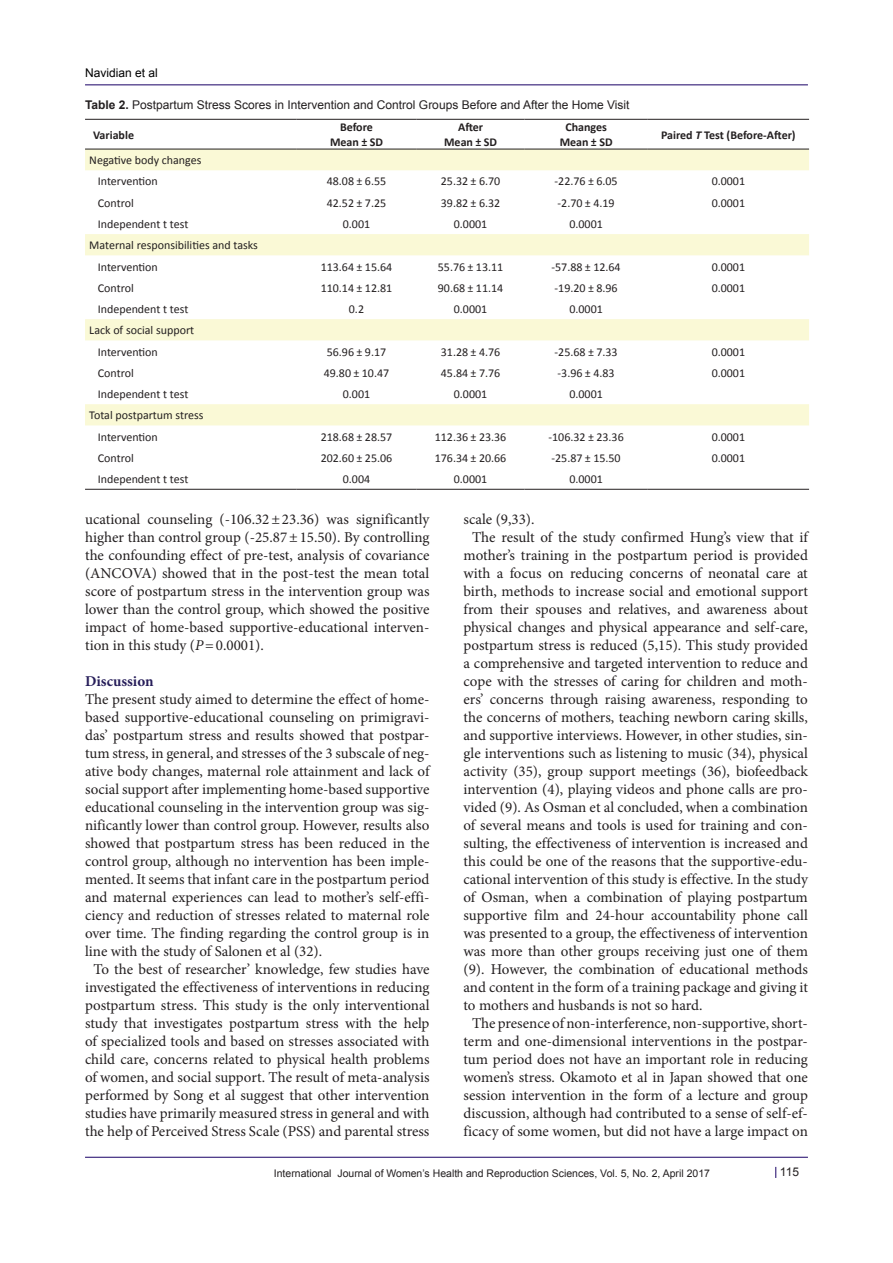
<style>
.page{position:relative;width:893px;height:1263px;background:#fff}
.page>*{position:absolute;margin:0;border:0;box-sizing:border-box;transform-origin:0 0}
.t1{font:15px/18px "Minion Pro";letter-spacing:-.005em;color:#231f20;text-align:justify}
.t2{font:700 15px "Minion Pro";color:#271e5a}
.t3{font:12px "Calibri";color:#231f20}
.t4{font:12px "Arial";color:#231f20}
.t5{font:700 12px/15px "Calibri";color:#231f20;text-align:center}
.t6{font:12px "Arial";color:#000001}
.t7{font:10.5px "Arial";color:#231f20}
.s1{font-weight:700}
.s2{font-style:italic}
</style>
<div class="page">
<hr style="left:85px;top:85px;width:723px;height:1px;background:#190066">
<hr style="left:85px;top:1157px;width:723px;height:1px;background:#190066">
<svg style="left:85px;top:150px;width:724px;height:275px"></svg>
<hr style="left:85px;top:119px;width:211px;height:1px;background:#231f20">
<hr style="left:296px;top:119px;width:121px;height:1px;background:#231f20">
<hr style="left:417px;top:119px;width:107px;height:1px;background:#231f20">
<hr style="left:524px;top:119px;width:124px;height:1px;background:#231f20">
<hr style="left:648px;top:119px;width:161px;height:1px;background:#231f20">
<hr style="left:85px;top:149px;width:211px;height:1px;background:#231f20">
<hr style="left:296px;top:149px;width:121px;height:1px;background:#231f20">
<hr style="left:417px;top:149px;width:107px;height:1px;background:#231f20">
<hr style="left:524px;top:149px;width:124px;height:1px;background:#231f20">
<hr style="left:648px;top:149px;width:161px;height:1px;background:#231f20">
<hr style="left:85px;top:489px;width:211px;height:1px;background:#231f20">
<hr style="left:296px;top:489px;width:121px;height:1px;background:#231f20">
<hr style="left:417px;top:489px;width:107px;height:1px;background:#231f20">
<hr style="left:524px;top:489px;width:124px;height:1px;background:#231f20">
<hr style="left:648px;top:489px;width:161px;height:1px;background:#231f20">
<p class="t6" style="left:85px;top:65px;width:74px">Navidian et al</p>
<p class="t4" style="left:85px;top:97px;width:546px"><span class="s1">Table 2.</span> Postpartum Stress Scores in Intervention and Control Groups Before and After the Home Visit</p>
<p class="t5" style="left:93px;top:127px;width:42px">Variable</p>
<p class="t5" style="left:330px;top:120px;width:54px">Before<br>Mean ± SD</p>
<p class="t5" style="left:444px;top:120px;width:54px">After<br>Mean ± SD</p>
<p class="t5" style="left:560px;top:120px;width:54px">Changes<br>Mean ± SD</p>
<p class="t5" style="left:661px;top:127px;width:136px">Paired <span class="s2">T</span> Test (Before-After)</p>
<p class="t3" style="left:89px;top:153px;width:114px">Negative body changes</p>
<p class="t3" style="left:98px;top:174px;width:62px">Intervention</p>
<p class="t3" style="left:327px;top:174px;width:61px">48.08 ± 6.55</p>
<p class="t3" style="left:441px;top:174px;width:61px">25.32 ± 6.70</p>
<p class="t3" style="left:555px;top:174px;width:65px">-22.76 ± 6.05</p>
<p class="t3" style="left:712px;top:174px;width:35px">0.0001</p>
<p class="t3" style="left:98px;top:195px;width:38px">Control</p>
<p class="t3" style="left:327px;top:195px;width:61px">42.52 ± 7.25</p>
<p class="t3" style="left:441px;top:195px;width:61px">39.82 ± 6.32</p>
<p class="t3" style="left:558px;top:195px;width:58px">-2.70 ± 4.19</p>
<p class="t3" style="left:712px;top:195px;width:35px">0.0001</p>
<p class="t3" style="left:98px;top:216px;width:92px">Independent t test</p>
<p class="t3" style="left:343px;top:216px;width:29px">0.001</p>
<p class="t3" style="left:454px;top:216px;width:35px">0.0001</p>
<p class="t3" style="left:569px;top:216px;width:35px">0.0001</p>
<p class="t3" style="left:89px;top:238px;width:170px">Maternal responsibilities and tasks</p>
<p class="t3" style="left:98px;top:259px;width:62px">Intervention</p>
<p class="t3" style="left:321px;top:259px;width:73px">113.64 ± 15.64</p>
<p class="t3" style="left:438px;top:259px;width:67px">55.76 ± 13.11</p>
<p class="t3" style="left:551px;top:259px;width:71px">-57.88 ± 12.64</p>
<p class="t3" style="left:712px;top:259px;width:35px">0.0001</p>
<p class="t3" style="left:98px;top:280px;width:38px">Control</p>
<p class="t3" style="left:321px;top:280px;width:73px">110.14 ± 12.81</p>
<p class="t3" style="left:438px;top:280px;width:67px">90.68 ± 11.14</p>
<p class="t3" style="left:555px;top:280px;width:65px">-19.20 ± 8.96</p>
<p class="t3" style="left:712px;top:280px;width:35px">0.0001</p>
<p class="t3" style="left:98px;top:301px;width:92px">Independent t test</p>
<p class="t3" style="left:349px;top:301px;width:17px">0.2</p>
<p class="t3" style="left:454px;top:301px;width:35px">0.0001</p>
<p class="t3" style="left:569px;top:301px;width:35px">0.0001</p>
<p class="t3" style="left:89px;top:323px;width:106px">Lack of social support</p>
<p class="t3" style="left:98px;top:344px;width:62px">Intervention</p>
<p class="t3" style="left:327px;top:344px;width:61px">56.96 ± 9.17</p>
<p class="t3" style="left:441px;top:344px;width:61px">31.28 ± 4.76</p>
<p class="t3" style="left:555px;top:344px;width:65px">-25.68 ± 7.33</p>
<p class="t3" style="left:712px;top:344px;width:35px">0.0001</p>
<p class="t3" style="left:98px;top:365px;width:38px">Control</p>
<p class="t3" style="left:324px;top:365px;width:67px">49.80 ± 10.47</p>
<p class="t3" style="left:441px;top:365px;width:61px">45.84 ± 7.76</p>
<p class="t3" style="left:558px;top:365px;width:58px">-3.96 ± 4.83</p>
<p class="t3" style="left:712px;top:365px;width:35px">0.0001</p>
<p class="t3" style="left:98px;top:386px;width:92px">Independent t test</p>
<p class="t3" style="left:343px;top:386px;width:29px">0.001</p>
<p class="t3" style="left:454px;top:386px;width:35px">0.0001</p>
<p class="t3" style="left:569px;top:386px;width:35px">0.0001</p>
<p class="t3" style="left:89px;top:408px;width:116px">Total postpartum stress</p>
<p class="t3" style="left:98px;top:429px;width:62px">Intervention</p>
<p class="t3" style="left:321px;top:429px;width:73px">218.68 ± 28.57</p>
<p class="t3" style="left:435px;top:429px;width:73px">112.36 ± 23.36</p>
<p class="t3" style="left:548px;top:429px;width:77px">-106.32 ± 23.36</p>
<p class="t3" style="left:712px;top:429px;width:35px">0.0001</p>
<p class="t3" style="left:98px;top:450px;width:38px">Control</p>
<p class="t3" style="left:321px;top:450px;width:73px">202.60 ± 25.06</p>
<p class="t3" style="left:435px;top:450px;width:73px">176.34 ± 20.66</p>
<p class="t3" style="left:551px;top:450px;width:71px">-25.87 ± 15.50</p>
<p class="t3" style="left:712px;top:450px;width:35px">0.0001</p>
<p class="t3" style="left:98px;top:471px;width:92px">Independent t test</p>
<p class="t3" style="left:343px;top:471px;width:29px">0.004</p>
<p class="t3" style="left:454px;top:471px;width:35px">0.0001</p>
<p class="t3" style="left:569px;top:471px;width:35px">0.0001</p>
<p class="t1" style="left:85px;top:511px;width:346px">ucational counseling (-106.32±23.36) was significantly higher than control group (-25.87±15.50). By controlling the confounding effect of pre-test, analysis of covariance (ANCOVA) showed that in the post-test the mean total score of postpartum stress in the intervention group was lower than the control group, which showed the positive impact of home-based supportive-educational interven&shy;tion in this study (<span class="s2">P</span>=0.0001).</p>
<p class="t2" style="left:85px;top:671px;width:70px">Discussion</p>
<p class="t1" style="left:85px;top:691px;width:346px">The present study aimed to determine the effect of home&shy;based supportive-educational counseling on primigravi&shy;das’ postpartum stress and results showed that postpar&shy;tum stress, in general, and stresses of the 3 subscale of neg&shy;ative body changes, maternal role attainment and lack of social support after implementing home-based supportive educational counseling in the intervention group was sig&shy;nificantly lower than control group. However, results also showed that postpartum stress has been reduced in the control group, although no intervention has been imple&shy;mented. It seems that infant care in the postpartum period and maternal experiences can lead to mother’s self-effi&shy;ciency and reduction of stresses related to maternal role over time. The finding regarding the control group is in line with the study of Salonen et al (32).</p>
<p class="t1" style="left:85px;top:961px;width:346px;text-align:center">To the best of researcher’ knowledge, few studies have investigated the effectiveness of interventions in reducing postpartum stress. This study is the only interventional study that investigates postpartum stress with the help of specialized tools and based on stresses associated with child care, concerns related to physical health problems of women, and social support. The result of meta-analysis performed by Song et al suggest that other intervention studies have primarily measured stress in general and with the help of Perceived Stress Scale (PSS) and parental stress</p>
<p class="t1" style="left:463px;top:511px;width:73px">scale (9,33).</p>
<p class="t1" style="left:463px;top:529px;width:346px;text-indent:9px">The result of the study confirmed Hung’s view that if mother’s training in the postpartum period is provided with a focus on reducing concerns of neonatal care at birth, methods to increase social and emotional support from their spouses and relatives, and awareness about physical changes and physical appearance and self-care, postpartum stress is reduced (5,15). This study provided a comprehensive and targeted intervention to reduce and cope with the stresses of caring for children and moth&shy;ers’ concerns through raising awareness, responding to the concerns of mothers, teaching newborn caring skills, and supportive interviews. However, in other studies, sin&shy;gle interventions such as listening to music (34), physical activity (35), group support meetings (36), biofeedback intervention (4), playing videos and phone calls are pro&shy;vided (9). As Osman et al concluded, when a combination of several means and tools is used for training and con&shy;sulting, the effectiveness of intervention is increased and this could be one of the reasons that the supportive-edu&shy;cational intervention of this study is effective. In the study of Osman, when a combination of playing postpartum supportive film and 24-hour accountability phone call was presented to a group, the effectiveness of intervention was more than other groups receiving just one of them (9). However, the combination of educational methods and content in the form of a training package and giving it to mothers and husbands is not so hard.</p>
<p class="t1" style="left:463px;top:1015px;width:346px;text-align:center">The presence of non-interference, non-supportive, short&shy;term and one-dimensional interventions in the postpar&shy;tum period does not have an important role in reducing women’s stress. Okamoto et al in Japan showed that one session intervention in the form of a lecture and group discussion, although had contributed to a sense of self-ef&shy;ficacy of some women, but did not have a large impact on</p>
<p class="t7" style="left:274px;top:1166px;width:438px">International Journal of Women’s Health and Reproduction Sciences, Vol. 5, No. 2, April 2017</p>
<p class="t4" style="left:780px;top:1163px;width:21px">115</p>
</div>
